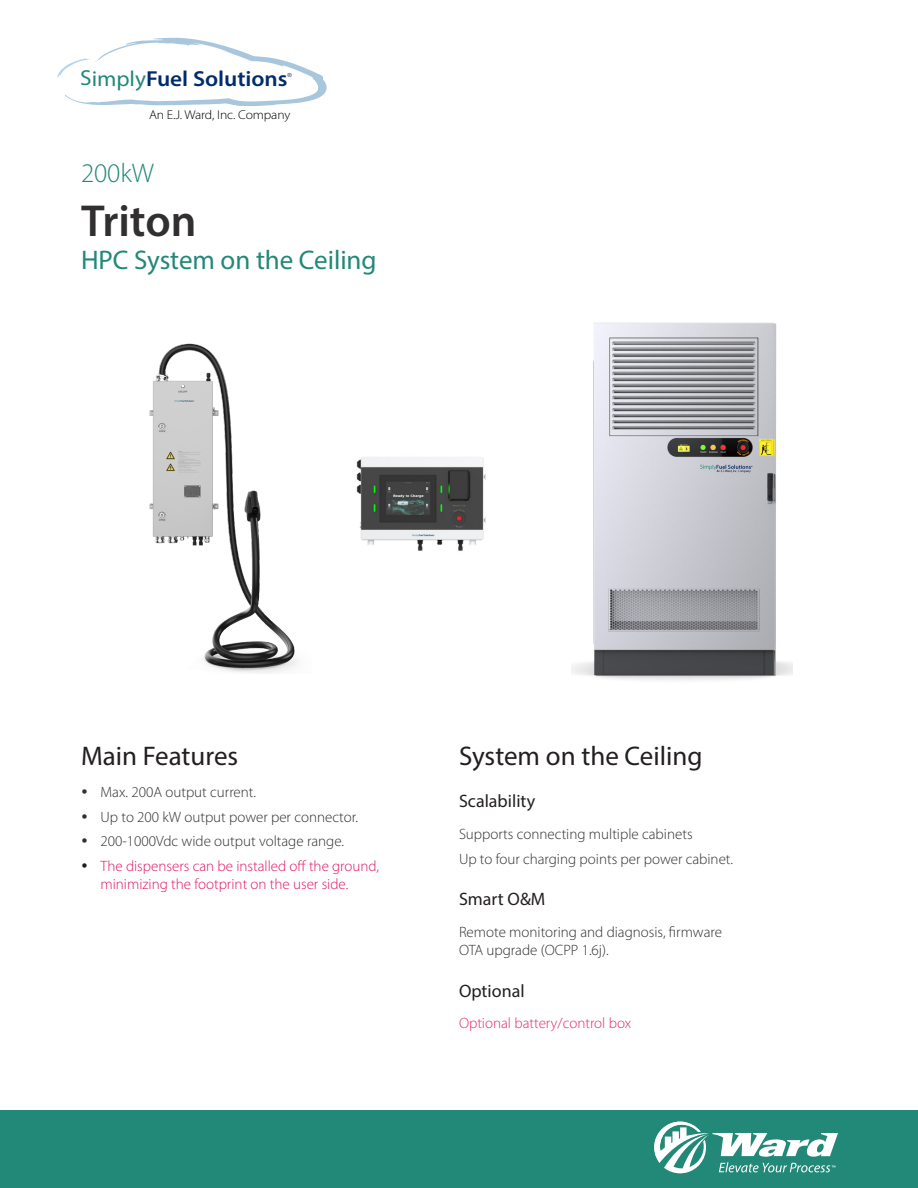
<style>
.page{position:relative;width:918px;height:1188px;background:#fff}
.page>*{position:absolute;margin:0;border:0;box-sizing:border-box;transform-origin:0 0}
.t1{font:600 45px "Myriad Pro";color:#312f30}
.t2{font:27px "Myriad Pro";color:#231f20}
.H2_-_g{font:27px "Myriad Pro";color:#228878}
.H2_-_gl{font:300 27px "Myriad Pro";color:#228878}
.t3{font:600 21.75px "Myriad Pro";letter-spacing:-.005em;color:#002c6b;scale:1.06 1}
.t4{font:18px "Myriad Pro";color:#231f20}
.t5{font:300 15px/18px "Myriad Pro";color:#312f30}
.t6{font:300 15px/18px "Myriad Pro";color:#e11566}
.t7{font:300 15px "Myriad Pro";color:#e3296c}
.t8{font:300 12.75px "Myriad Pro";letter-spacing:-.01em;color:#000;scale:1.06 1}
.t9{font:5.55px "Arial";color:#223267;scale:1.06 1}
.s1{font-weight:400;color:#238878}
</style>
<div class="page">
<svg style="left:57px;top:38px;width:270px;height:68px"></svg>
<div style="left:0;top:1110px;width:918px;height:78px;background:#228878"></div>
<svg style="left:654px;top:1122px;width:184px;height:51px"></svg>
<img style="left:572px;top:322px;width:220px;height:358px">
<img style="left:149px;top:343px;width:149px;height:330px">
<img style="left:356px;top:457px;width:130px;height:94px">
<p class="t3" style="left:80px;top:65px;width:197px"><span class="s1">Simply</span>Fuel Solutions</p>
<p class="t9" style="left:288px;top:71px;width:6px">®</p>
<p class="t8" style="left:149px;top:107px;width:135px">An E.J. Ward, Inc. Company</p>
<p class="H2_-_gl" style="left:81px;top:157px;width:74px">200kW</p>
<h1 class="t1" style="left:81px;top:193px;width:117px">Triton</h1>
<p class="H2_-_g" style="left:81px;top:243px;width:297px">HPC System on the Ceiling</p>
<h2 class="t2" style="left:81px;top:740px;width:159px">Main Features</h2>
<p class="t5" style="left:100px;top:783px;width:157px">Max. 200A output current.</p>
<p class="t5" style="left:100px;top:808px;width:259px">Up to 200 kW output power per connector.</p>
<p class="t5" style="left:100px;top:832px;width:245px">200-1000Vdc wide output voltage range.</p>
<p class="t6" style="left:100px;top:857px;width:280px">The dispensers can be installed off the ground, minimizing the footprint on the user side.</p>
<h2 class="t2" style="left:459px;top:740px;width:245px">System on the Ceiling</h2>
<h3 class="t4" style="left:459px;top:790px;width:78px">Scalability</h3>
<p class="t5" style="left:459px;top:825px;width:235px">Supports connecting multiple cabinets</p>
<p class="t5" style="left:459px;top:849px;width:276px">Up to four charging points per power cabinet.</p>
<h3 class="t4" style="left:459px;top:888px;width:88px">Smart O&amp;M</h3>
<p class="t5" style="left:459px;top:923px;width:265px">Remote monitoring and diagnosis, firmware<br>OTA upgrade (OCPP 1.6j).</p>
<h3 class="t4" style="left:459px;top:980px;width:67px">Optional</h3>
<p class="t7" style="left:459px;top:1014px;width:174px">Optional battery/control box</p>
</div>
